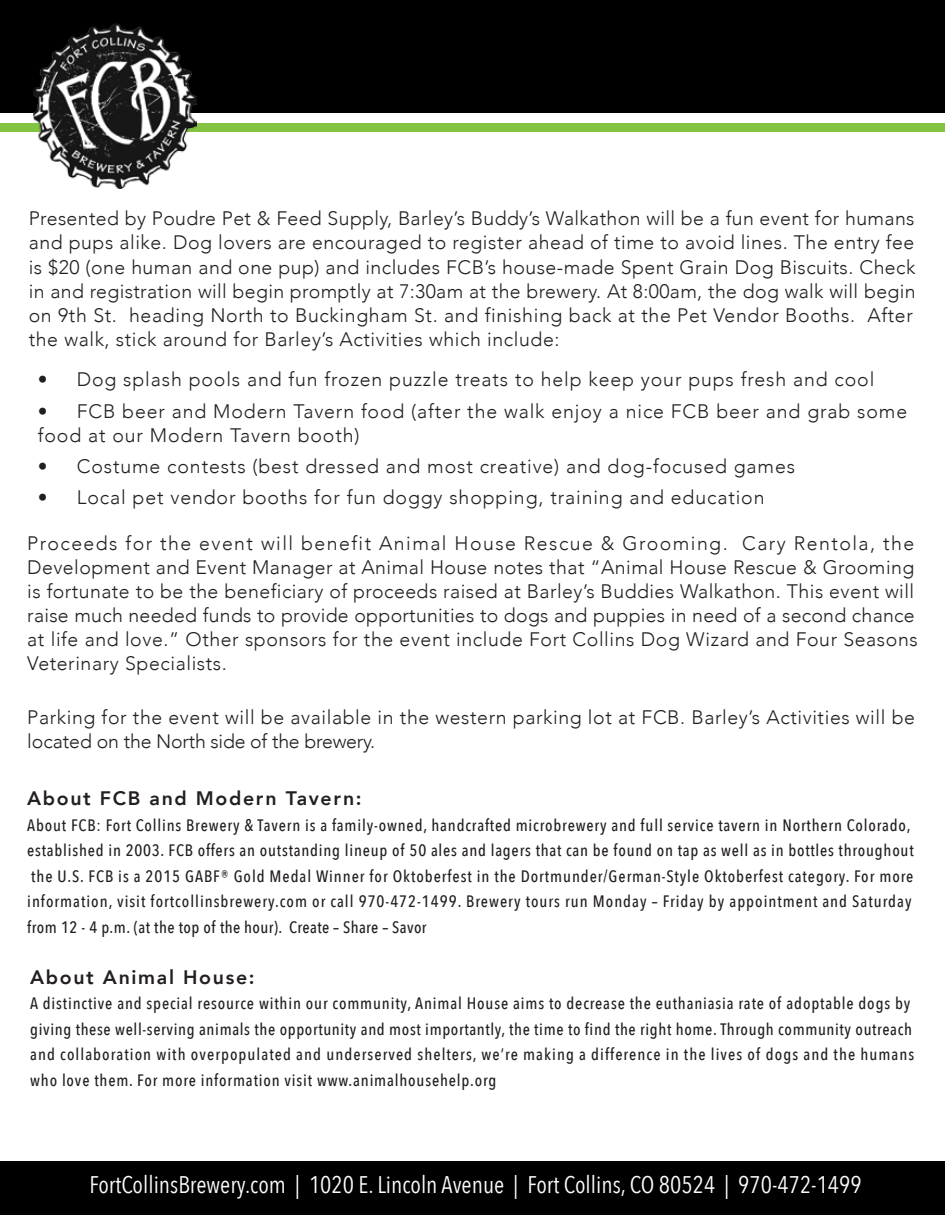
<style>
.page{position:relative;width:945px;height:1215px;background:#fff}
.page>*{position:absolute;margin:0;border:0;box-sizing:border-box;transform-origin:0 0}
.t1{font:24px "Avenir Next Condensed";color:#fdfcfc}
.t2{font:300 19.5px/24px "Avenir";letter-spacing:.03em;color:#231f20}
.t3{font:800 19.5px "Avenir";letter-spacing:.085em;color:#231f20}
.t4{font:500 16.5px/25.5px "Avenir Next Condensed";letter-spacing:.05em;color:#231f20}
</style>
<div class="page">
<div style="left:0;top:0;width:945px;height:112px;background:#000"></div>
<div style="left:0;top:1161px;width:945px;height:54px;background:#000"></div>
<div style="left:1px;top:123px;width:944px;height:9px;background:#82c341"></div>
<img style="left:33px;top:23px;width:164px;height:165px">
<p class="t2" style="left:29px;top:207px;width:888px">Presented by Poudre Pet &amp; Feed Supply, Barley’s Buddy’s Walkathon will be a fun event for humans and pups alike. Dog lovers are encouraged to register ahead of time to avoid lines. The entry fee is $20 (one human and one pup) and includes FCB’s house-made Spent Grain Dog Biscuits. Check in and registration will begin promptly at 7:30am at the brewery. At 8:00am, the dog walk will begin on 9th St. heading North to Buckingham St. and finishing back at the Pet Vendor Booths. After the walk, stick around for Barley’s Activities which include:</p>
<p class="t2" style="left:38px;top:367px;width:838px">• Dog splash pools and fun frozen puzzle treats to help keep your pups fresh and cool</p>
<p class="t2" style="left:38px;top:399px;width:871px">• FCB beer and Modern Tavern food (after the walk enjoy a nice FCB beer and grab some food at our Modern Tavern booth)</p>
<p class="t2" style="left:38px;top:454px;width:759px">• Costume contests (best dressed and most creative) and dog-focused games</p>
<p class="t2" style="left:38px;top:486px;width:728px">• Local pet vendor booths for fun doggy shopping, training and education</p>
<p class="t2" style="left:27px;top:531px;width:892px">Proceeds for the event will benefit Animal House Rescue &amp; Grooming. Cary Rentola, the Development and Event Manager at Animal House notes that “Animal House Rescue &amp; Grooming is fortunate to be the beneficiary of proceeds raised at Barley’s Buddies Walkathon. This event will raise much needed funds to provide opportunities to dogs and puppies in need of a second chance at life and love.” Other sponsors for the event include Fort Collins Dog Wizard and Four Seasons Veterinary Specialists.</p>
<p class="t2" style="left:27px;top:705px;width:889px">Parking for the event will be available in the western parking lot at FCB. Barley’s Activities will be located on the North side of the brewery.</p>
<p class="t3" style="left:27px;top:783px;width:336px">About FCB and Modern Tavern:</p>
<p class="t4" style="left:27px;top:812px;width:888px">About FCB: Fort Collins Brewery &amp; Tavern is a family-owned, handcrafted microbrewery and full service tavern in Northern Colorado, established in 2003. FCB offers an outstanding lineup of 50 ales and lagers that can be found on tap as well as in bottles throughout the U.S. FCB is a 2015 GABF® Gold Medal Winner for Oktoberfest in the Dortmunder/German-Style Oktoberfest category. For more information, visit fortcollinsbrewery.com or call 970-472-1499. Brewery tours run Monday – Friday by appointment and Saturday from 12 - 4 p.m. (at the top of the hour). Create – Share – Savor</p>
<p class="t3" style="left:30px;top:962px;width:226px">About Animal House:</p>
<p class="t4" style="left:30px;top:991px;width:886px">A distinctive and special resource within our community, Animal House aims to decrease the euthaniasia rate of adoptable dogs by giving these well-serving animals the opportunity and most importantly, the time to find the right home. Through community outreach and collaboration with overpopulated and underserved shelters, we’re making a difference in the lives of dogs and the humans who love them. For more information visit www.animalhousehelp.org</p>
<p class="t1" style="left:89px;top:1165px;width:774px">FortCollinsBrewery.com | 1020 E. Lincoln Avenue | Fort Collins, CO 80524 | 970-472-1499</p>
</div>
